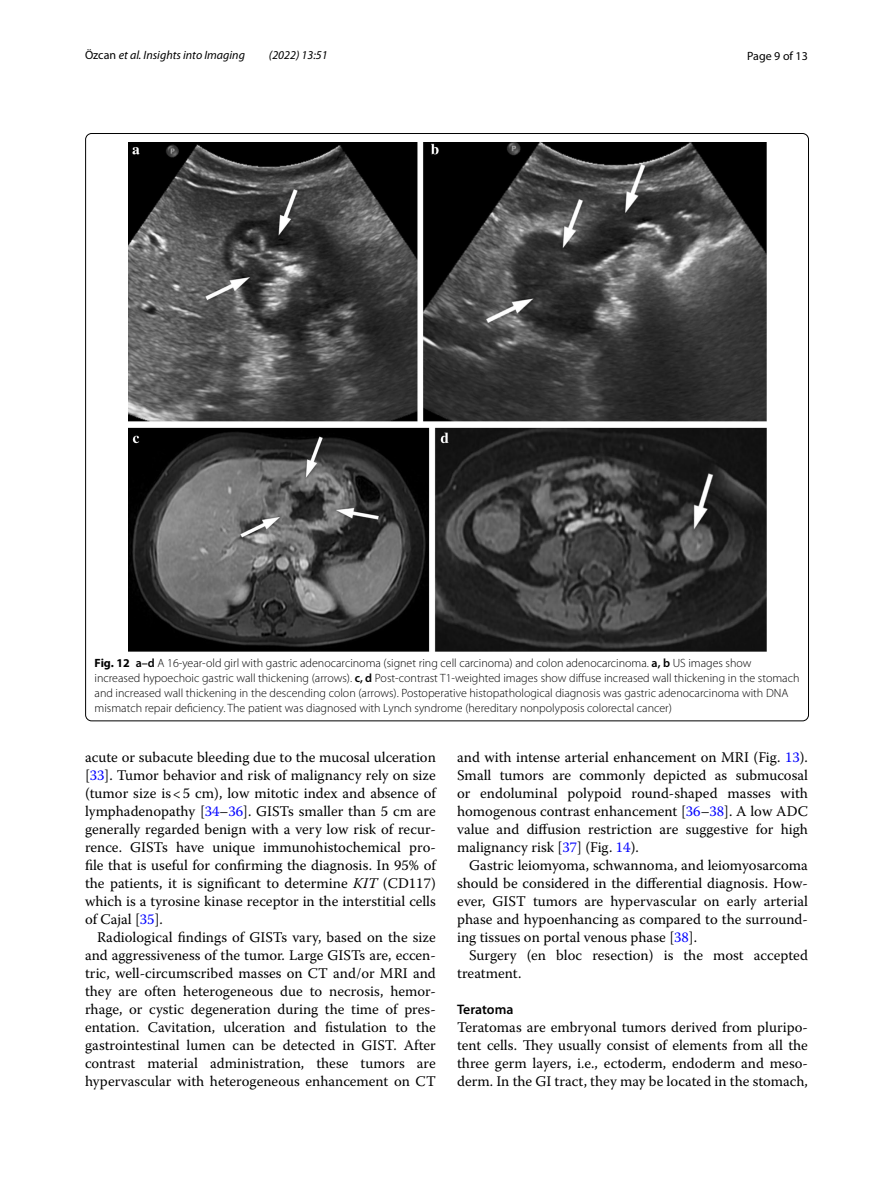
<style>
.page{position:relative;width:893px;height:1187px;background:#fff}
.page>*{position:absolute;margin:0;border:0;box-sizing:border-box;transform-origin:0 0}
.t1{font:14.7px/18px "Warnock Pro";color:#000;text-align:justify}
.t2{font:600 13.8px "Myriad Pro";letter-spacing:-.005em;color:#000}
.t3{font:300 12px/15px "Myriad Pro";color:#000}
.t4{font:italic 12px "Myriad Pro";color:#000}
.t5{font:12px "Myriad Pro";color:#000}
.s1{font-style:normal}
.s2{font-weight:700}
.s3{font-weight:600}
.s4{color:#00f}
.s5{font-style:italic}
</style>
<div class="page">
<img style="left:128px;top:142px;width:638px;height:509px">
<p class="t4" style="left:85px;top:48px;width:161px"><span class="s1">Özcan</span> et al. Insights into Imaging</p>
<p class="t4" style="left:269px;top:48px;width:60px">(2022) 13:51</p>
<p class="t5" style="left:747px;top:48px;width:62px">Page 9 of 13</p>
<p class="t3" style="left:95px;top:655px;width:706px"><span class="s2">Fig. 12</span> <span class="s3">a–d</span> A 16-year-old girl with gastric adenocarcinoma (signet ring cell carcinoma) and colon adenocarcinoma. <span class="s3">a, b</span> US images show increased hypoechoic gastric wall thickening (arrows). <span class="s3">c, d</span> Post-contrast T1-weighted images show diffuse increased wall thickening in the stomach and increased wall thickening in the descending colon (arrows). Postoperative histopathological diagnosis was gastric adenocarcinoma with DNA mismatch repair deficiency. The patient was diagnosed with Lynch syndrome (hereditary nonpolyposis colorectal cancer)</p>
<p class="t1" style="left:85px;top:748px;width:352px">acute or subacute bleeding due to the mucosal ulceration [<span class="s4">33</span>]. Tumor behavior and risk of malignancy rely on size (tumor size is&lt;5 cm), low mitotic index and absence of lymphadenopathy [<span class="s4">34</span>–<span class="s4">36</span>]. GISTs smaller than 5 cm are generally regarded benign with a very low risk of recur&shy;rence. GISTs have unique immunohistochemical pro&shy;file that is useful for confirming the diagnosis. In 95% of the patients, it is significant to determine <span class="s5">KIT</span> (CD117) which is a tyrosine kinase receptor in the interstitial cells of Cajal [<span class="s4">35</span>].</p>
<p class="t1" style="left:85px;top:928px;width:352px;text-indent:12px">Radiological findings of GISTs vary, based on the size and aggressiveness of the tumor. Large GISTs are, eccen&shy;tric, well-circumscribed masses on CT and/or MRI and they are often heterogeneous due to necrosis, hemor&shy;rhage, or cystic degeneration during the time of pres&shy;entation. Cavitation, ulceration and fistulation to the gastrointestinal lumen can be detected in GIST. After contrast material administration, these tumors are hypervascular with heterogeneous enhancement on CT</p>
<p class="t1" style="left:457px;top:748px;width:352px">and with intense arterial enhancement on MRI (Fig. <span class="s4">13</span>).<br>Small tumors are commonly depicted as submucosal or endoluminal polypoid round-shaped masses with homogenous contrast enhancement [<span class="s4">36</span>–<span class="s4">38</span>]. A low ADC value and diffusion restriction are suggestive for high malignancy risk [<span class="s4">37</span>] (Fig. <span class="s4">14</span>).</p>
<p class="t1" style="left:457px;top:856px;width:352px;text-indent:12px">Gastric leiomyoma, schwannoma, and leiomyosarcoma should be considered in the differential diagnosis. How&shy;ever, GIST tumors are hypervascular on early arterial phase and hypoenhancing as compared to the surround&shy;ing tissues on portal venous phase [<span class="s4">38</span>].</p>
<p class="t1" style="left:457px;top:946px;width:352px;text-indent:12px">Surgery (en bloc resection) is the most accepted treatment.</p>
<p class="t2" style="left:457px;top:1000px;width:58px">Teratoma</p>
<p class="t1" style="left:457px;top:1018px;width:352px">Teratomas are embryonal tumors derived from pluripo&shy;tent cells. They usually consist of elements from all the three germ layers, i.e., ectoderm, endoderm and meso&shy;derm. In the GI tract, they may be located in the stomach,</p>
</div>
